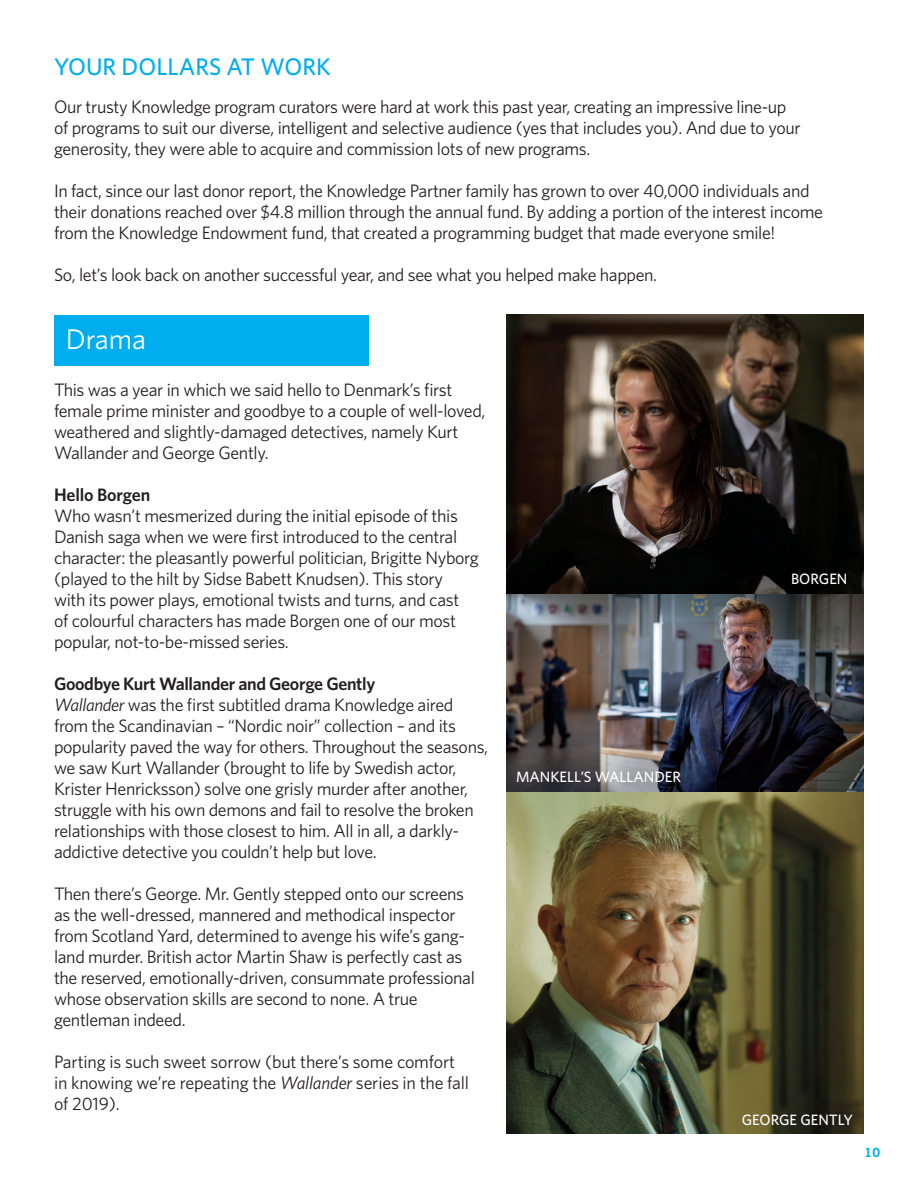
<style>
.page{position:relative;width:918px;height:1188px;background:#fff}
.page>*{position:absolute;margin:0;border:0;box-sizing:border-box;transform-origin:0 0}
.t1{font:28.5px "Whitney";color:#fff}
.t2{font:500 24px "Whitney";color:#00aeef}
.t3{font:18px/21px "Whitney";letter-spacing:-.02em;color:#231f20}
.t4{font:600 18px "Whitney";letter-spacing:-.02em;color:#231f20}
.t5{font:500 15px "Whitney";color:#fff}
.t6{font:700 13.5px "Prelo Slab";color:#00aeef}
.s1{font-style:italic}
</style>
<div class="page">
<img style="left:507px;top:315px;width:357px;height:819px">
<div style="left:54px;top:315px;width:315px;height:50px;background:#00aeef"></div>
<p class="t2" style="left:54px;top:51px;width:278px">YOUR DOLLARS AT WORK</p>
<p class="t3" style="left:54px;top:96px;width:748px">Our trusty Knowledge program curators were hard at work this past year, creating an impressive line-up of programs to suit our diverse, intelligent and selective audience (yes that includes you). And due to your generosity, they were able to acquire and commission lots of new programs.</p>
<p class="t3" style="left:54px;top:180px;width:771px">In fact, since our last donor report, the Knowledge Partner family has grown to over 40,000 individuals and their donations reached over $4.8 million through the annual fund. By adding a portion of the interest income from the Knowledge Endowment fund, that created a programming budget that made everyone smile!</p>
<p class="t3" style="left:54px;top:264px;width:605px">So, let’s look back on another successful year, and see what you helped make happen.</p>
<p class="t1" style="left:66px;top:320px;width:82px">Drama</p>
<p class="t3" style="left:54px;top:379px;width:433px">This was a year in which we said hello to Denmark’s first female prime minister and goodbye to a couple of well-loved, weathered and slightly-damaged detectives, namely Kurt Wallander and George Gently.</p>
<p class="t4" style="left:54px;top:483px;width:98px">Hello Borgen</p>
<p class="t3" style="left:54px;top:505px;width:427px">Who wasn’t mesmerized during the initial episode of this Danish saga when we were first introduced to the central character: the pleasantly powerful politician, Brigitte Nyborg (played to the hilt by Sidse Babett Knudsen). This story with its power plays, emotional twists and turns, and cast<br>of colourful characters has made Borgen one of our most popular, not-to-be-missed series.</p>
<p class="t4" style="left:54px;top:672px;width:323px">Goodbye Kurt Wallander and George Gently</p>
<p class="t3" style="left:54px;top:694px;width:436px"><span class="s1">Wallander</span> was the first subtitled drama Knowledge aired from the Scandinavian – “Nordic noir” collection – and its popularity paved the way for others. Throughout the seasons, we saw Kurt Wallander (brought to life by Swedish actor, Krister Henricksson) solve one grisly murder after another, struggle with his own demons and fail to resolve the broken relationships with those closest to him. All in all, a darkly&shy;addictive detective you couldn’t help but love.</p>
<p class="t3" style="left:54px;top:883px;width:422px">Then there’s George. Mr. Gently stepped onto our screens as the well-dressed, mannered and methodical inspector from Scotland Yard, determined to avenge his wife’s gang&shy;land murder. British actor Martin Shaw is perfectly cast as the reserved, emotionally-driven, consummate professional whose observation skills are second to none. A true gentleman indeed.</p>
<p class="t3" style="left:54px;top:1051px;width:417px">Parting is such sweet sorrow (but there’s some comfort in knowing we’re repeating the <span class="s1">Wallander</span> series in the fall of 2019).</p>
<p class="t5" style="left:516px;top:767px;width:166px">MANKELL’S WALLANDER</p>
<p class="t5" style="left:791px;top:568px;width:58px">BORGEN</p>
<p class="t5" style="left:742px;top:1110px;width:113px">GEORGE GENTLY</p>
<p class="t6" style="left:866px;top:1144px;width:16px">10</p>
</div>
